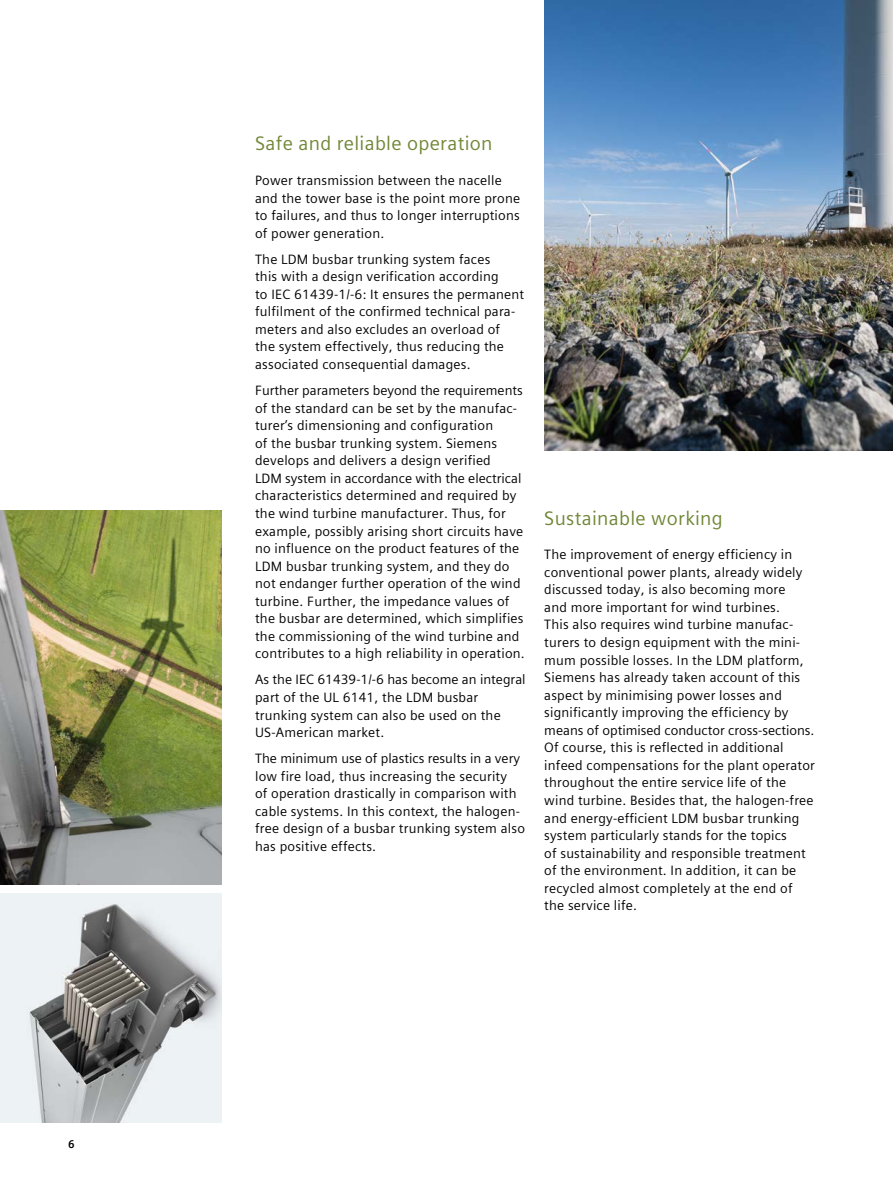
<style>
.page{position:relative;width:893px;height:1191px;background:#fff}
.page>*{position:absolute;margin:0;border:0;box-sizing:border-box;transform-origin:0 0}
.t1{font:19.5px "Siemens Sans Global";letter-spacing:.015em;color:#718737}
.t2{font:13.5px/17.5px "Siemens Sans Global";letter-spacing:.015em;color:#000}
.t3{font:700 11.25px "Siemens Sans Global";color:#000}
</style>
<div class="page">
<img style="left:0;top:510px;width:221px;height:374px">
<img style="left:0;top:893px;width:221px;height:230px">
<img style="left:544px;top:0;width:349px;height:451px">
<p class="t3" style="left:68px;top:1135px;width:8px">6</p>
<h1 class="t1" style="left:255px;top:129px;width:239px">Safe and reliable operation</h1>
<p class="t2" style="left:255px;top:172px;width:267px">Power transmission between the nacelle and the tower base is the point more prone to failures, and thus to longer interruptions of power generation.</p>
<p class="t2" style="left:255px;top:250px;width:271px">The LDM busbar trunking system faces<br>this with a design verification according<br>to IEC 61439-1/-6: It ensures the permanent fulfilment of the confirmed technical para&shy;meters and also excludes an overload of<br>the system effectively, thus reducing the associated consequential damages.</p>
<p class="t2" style="left:255px;top:382px;width:271px">Further parameters beyond the requirements of the standard can be set by the manufac&shy;turer’s dimensioning and configuration<br>of the busbar trunking system. Siemens develops and delivers a design verified<br>LDM system in accordance with the electrical characteristics determined and required by the wind turbine manufacturer. Thus, for example, possibly arising short circuits have no influence on the product features of the LDM busbar trunking system, and they do not endanger further operation of the wind turbine. Further, the impedance values of the busbar are determined, which simplifies the commissioning of the wind turbine and contributes to a high reliability in operation.</p>
<p class="t2" style="left:255px;top:671px;width:272px">As the IEC 61439-1/-6 has become an integral part of the UL 6141, the LDM busbar trunking system can also be used on the US-American market.</p>
<p class="t2" style="left:255px;top:750px;width:271px">The minimum use of plastics results in a very low fire load, thus increasing the security<br>of operation drastically in comparison with cable systems. In this context, the halogen-- free design of a busbar trunking system also has positive effects.</p>
<h1 class="t1" style="left:544px;top:503px;width:180px">Sustainable working</h1>
<p class="t2" style="left:544px;top:546px;width:272px">The improvement of energy efficiency in conventional power plants, already widely discussed today, is also becoming more<br>and more important for wind turbines.<br>This also requires wind turbine manufac&shy;turers to design equipment with the mini&shy;mum possible losses. In the LDM platform, Siemens has already taken account of this aspect by minimising power losses and significantly improving the efficiency by means of optimised conductor cross-sections.<br>Of course, this is reflected in additional infeed compensations for the plant operator throughout the entire service life of the wind turbine. Besides that, the halogen--free and energy-efficient LDM busbar trunking system particularly stands for the topics<br>of sustainability and responsible treatment of the environment. In addition, it can be recycled almost completely at the end of the service life.</p>
</div>
